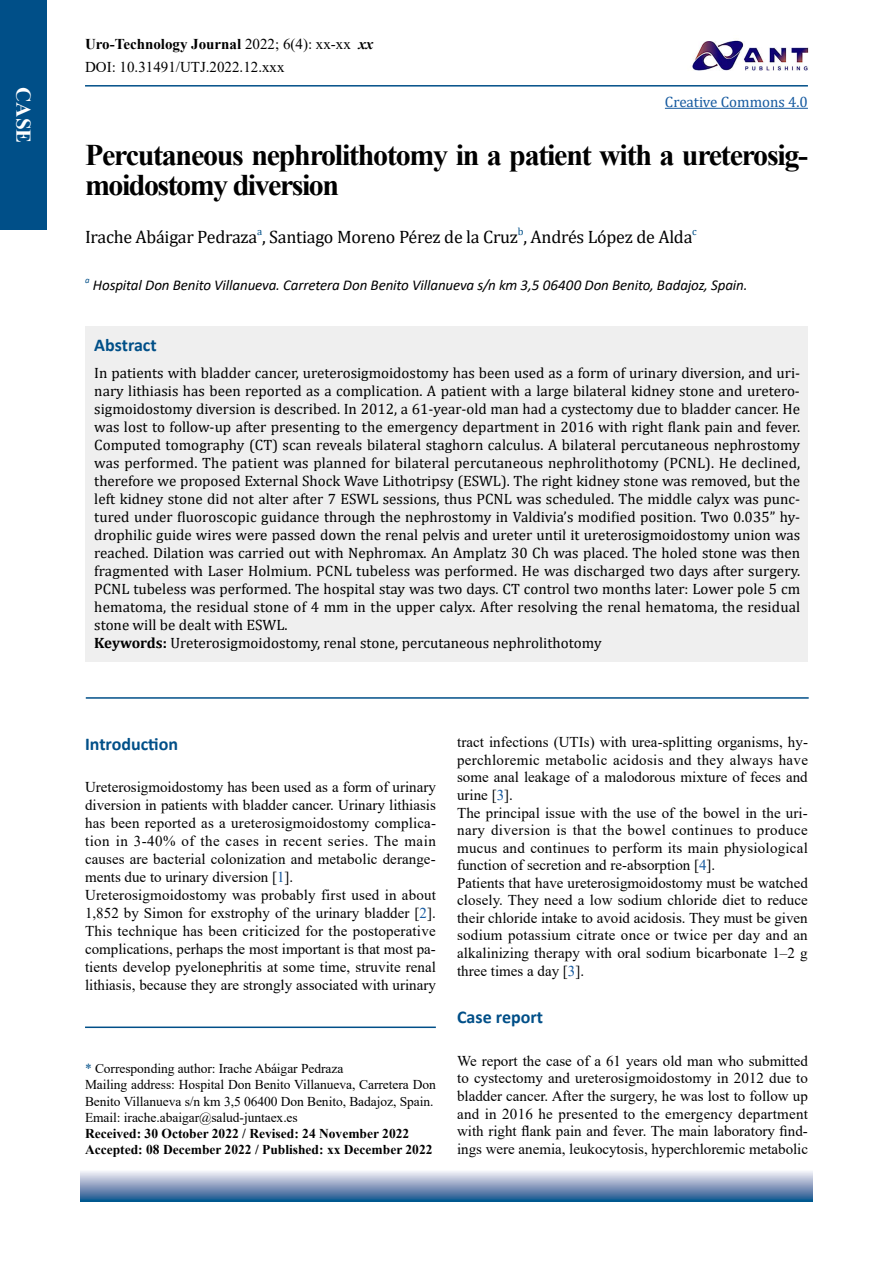
<style>
.page{position:relative;width:893px;height:1263px;background:#fff}
.page>*{position:absolute;margin:0;border:0;box-sizing:border-box;transform-origin:0 0}
.t1{font:700 30px/30px "Times New Roman";letter-spacing:-.04em;color:#000}
.t2{font:700 21px "Times New Roman";color:#fff}
.t3{font:18px "Cambria";letter-spacing:-.015em;color:#000}
.t4{font:700 18px "Calibri";color:#004f88}
.t5{font:15px/17.5px "Times New Roman";letter-spacing:.005em;color:#000}
.t6{font:15px/18px "Cambria";color:#000}
.t7{font:italic 15px "Calibri";letter-spacing:-.01em;color:#000}
.t8{font:15px "Cambria";color:#15599f}
.t9{font:13.5px/16.2px "Times New Roman";letter-spacing:-.005em;color:#000}
.t10{font:700 13.5px/16.2px "Times New Roman";color:#000}
.t11{font:10.5px "Cambria";color:#004f88}
.t12{font:italic 8.7px "Calibri";color:#004f88}
.s1{font-weight:700}
.s2{font-weight:700;font-style:italic}
.s3{color:#15599f}
.s4{color:#004f88}
</style>
<div class="page">
<div style="left:85px;top:326px;width:723px;height:335px;background:#efefef"></div>
<div style="left:0;top:0;width:47px;height:230px;background:#004f88"></div>
<img style="left:690px;top:40px;width:119px;height:31px">
<hr style="left:85px;top:85px;width:723px;height:2px;background:#004f88">
<hr style="left:665px;top:108px;width:143px;height:1px;background:#15599f">
<hr style="left:86px;top:697px;width:723px;height:2px;background:#004f88">
<svg style="left:81px;top:1171px;width:731px;height:30px;background:#87a0c1"></svg>
<hr style="left:85px;top:1026px;width:351px;height:2px;background:#004f88">
<h2 class="t2" style="left:39px;top:87px;width:58px;rotate:90deg">CASE</h2>
<p class="t5" style="left:85px;top:32px;width:290px;line-height:22.6px"><span class="s1">Uro-Technology Journal</span> 2022; 6(4): xx-xx <span class="s2">xx<br></span>DOI: 10.31491/UTJ.2022.12.xxx</p>
<p class="t8" style="left:665px;top:93px;width:145px">Creative Commons 4.0</p>
<h1 class="t1" style="left:85px;top:139px;width:725px">Percutaneous nephrolithotomy in a patient with a ureterosig&shy;moidostomy diversion</h1>
<p class="t3" style="left:85px;top:226px;width:609px">Irache Abáigar Pedraza , Santiago Moreno Pérez de la Cruz , Andrés López de Alda</p>
<p class="t11" style="left:257px;top:225px;width:7px">a</p>
<p class="t11" style="left:518px;top:225px;width:7px">b</p>
<p class="t11" style="left:692px;top:225px;width:6px">c</p>
<p class="t12" style="left:85px;top:274px;width:6px">a</p>
<p class="t7" style="left:93px;top:275px;width:656px">Hospital Don Benito Villanueva. Carretera Don Benito Villanueva s/n km 3,5 06400 Don Benito, Badajoz, Spain.</p>
<p class="t4" style="left:94px;top:332px;width:64px">Abstract</p>
<p class="t6" style="left:94px;top:364px;width:707px">In patients with bladder cancer, ureterosigmoidostomy has been used as a form of urinary diversion, and uri&shy;nary lithiasis has been reported as a complication. A patient with a large bilateral kidney stone and uretero&shy;sigmoidostomy diversion is described. In 2012, a 61-year-old man had a cystectomy due to bladder cancer. He was lost to follow-up after presenting to the emergency department in 2016 with right flank pain and fever.<br>Computed tomography (CT) scan reveals bilateral staghorn calculus. A bilateral percutaneous nephrostomy was performed. The patient was planned for bilateral percutaneous nephrolithotomy (PCNL). He declined, therefore we proposed External Shock Wave Lithotripsy (ESWL). The right kidney stone was removed, but the left kidney stone did not alter after 7 ESWL sessions, thus PCNL was scheduled. The middle calyx was punc&shy;tured under fluoroscopic guidance through the nephrostomy in Valdivia’s modified position. Two 0.035” hy&shy;drophilic guide wires were passed down the renal pelvis and ureter until it ureterosigmoidostomy union was reached. Dilation was carried out with Nephromax. An Amplatz 30 Ch was placed. The holed stone was then fragmented with Laser Holmium. PCNL tubeless was performed. He was discharged two days after surgery.<br>PCNL tubeless was performed. The hospital stay was two days. CT control two months later: Lower pole 5 cm hematoma, the residual stone of 4 mm in the upper calyx. After resolving the renal hematoma, the residual stone will be dealt with ESWL.<br><span class="s1">Keywords:</span> Ureterosigmoidostomy, renal stone, percutaneous nephrolithotomy</p>
<p class="t4" style="left:85px;top:731px;width:95px">Introduction</p>
<p class="t5" style="left:85px;top:778px;width:352px;line-height:18px">Ureterosigmoidostomy has been used as a form of urinary diversion in patients with bladder cancer. Urinary lithiasis has been reported as a ureterosigmoidostomy complica&shy;tion in 3-40% of the cases in recent series. The main causes are bacterial colonization and metabolic derange&shy;ments due to urinary diversion [<span class="s3">1</span>].<br>Ureterosigmoidostomy was probably first used in about 1,852 by Simon for exstrophy of the urinary bladder [<span class="s3">2</span>].<br>This technique has been criticized for the postoperative complications, perhaps the most important is that most pa&shy;tients develop pyelonephritis at some time, struvite renal lithiasis, because they are strongly associated with urinary</p>
<p class="t9" style="left:85px;top:1060px;width:352px"><span class="s4">*</span> Corresponding author: Irache Abáigar Pedraza<br>Mailing address: Hospital Don Benito Villanueva, Carretera Don Benito Villanueva s/n km 3,5 06400 Don Benito, Badajoz, Spain.<br>Email: irache.abaigar@salud-juntaex.es</p>
<p class="t10" style="left:85px;top:1125px;width:349px">Received: 30 October 2022 / Revised: 24 November 2022<br>Accepted: 08 December 2022 / Published: xx December 2022</p>
<p class="t5" style="left:457px;top:733px;width:352px">tract infections (UTIs) with urea-splitting organisms, hy&shy;perchloremic metabolic acidosis and they always have some anal leakage of a malodorous mixture of feces and urine [<span class="s3">3</span>].<br>The principal issue with the use of the bowel in the uri&shy;nary diversion is that the bowel continues to produce mucus and continues to perform its main physiological function of secretion and re-absorption [<span class="s3">4</span>].<br>Patients that have ureterosigmoidostomy must be watched closely. They need a low sodium chloride diet to reduce their chloride intake to avoid acidosis. They must be given sodium potassium citrate once or twice per day and an alkalinizing therapy with oral sodium bicarbonate 1–2 g three times a day [<span class="s3">3</span>].</p>
<p class="t4" style="left:457px;top:1004px;width:87px">Case report</p>
<p class="t5" style="left:457px;top:1051px;width:352px;text-align:justify">We report the case of a 61 years old man who submitted to cystectomy and ureterosigmoidostomy in 2012 due to bladder cancer. After the surgery, he was lost to follow up and in 2016 he presented to the emergency department with right flank pain and fever. The main laboratory find&shy;ings were anemia, leukocytosis, hyperchloremic metabolic</p>
</div>
